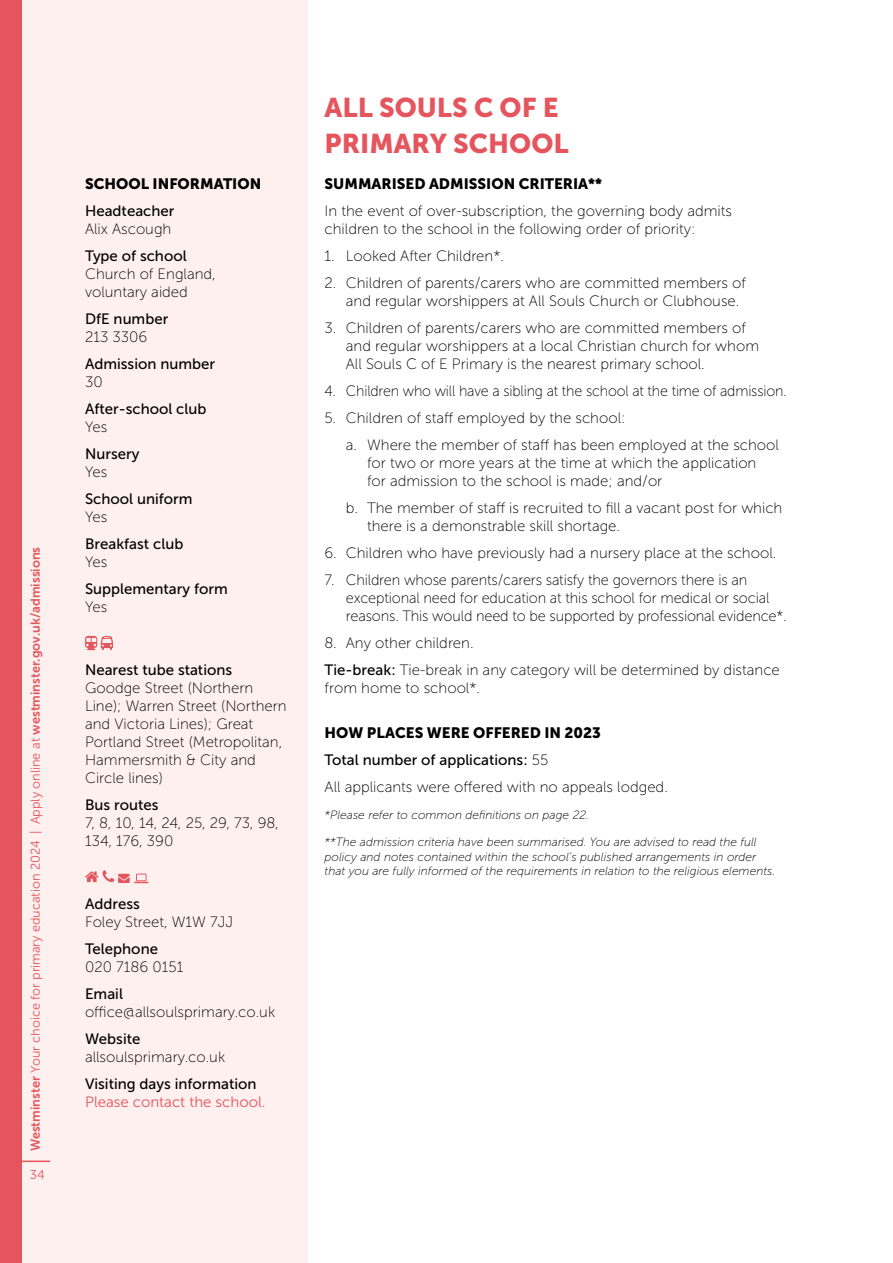
<style>
.page{position:relative;width:893px;height:1263px;background:#fff}
.page>*{position:absolute;margin:0;border:0;box-sizing:border-box;transform-origin:0 0}
.t1{font:27px/36px "Museo Sans 900";color:#e5555e}
.t2{font:15px/18px "Museo Sans 100";color:#000}
.t3{font:15px "Museo Sans 500";color:#000}
.t4{font:15px "Museo Sans 900";color:#000}
.t5{font:15px "Museo Sans 100";color:#000;scale:.95 1}
.t6{font:15px "Museo Sans 300";color:#e5555e}
.t7{font:12.75px "Museo Sans 300";color:#e5555e}
.t8{font:italic 12px/14.4px "Museo Sans 100";color:#000}
.s1{font-family:"Museo Sans 700"}
.s2{font-family:"Museo Sans 500"}
.s3{font-family:"Museo Sans 100"}
</style>
<div class="page">
<div style="left:0;top:0;width:308px;height:1263px;background:#fdf0ef"></div>
<div style="left:0;top:0;width:21px;height:1263px;background:#e5555e"></div>
<hr style="left:18px;top:1160px;width:32px;height:2px;background:#e5555e">
<svg style="left:85px;top:636px;width:28px;height:14px"></svg>
<svg style="left:85px;top:870px;width:64px;height:13px"></svg>
<p class="t7" style="left:28px;top:1151px;width:606px;rotate:-90deg"><span class="s1">Westminster</span> Your choice for primary education 2024 | Apply online at <span class="s1">westminster.gov.uk/admissions</span></p>
<p class="t7" style="left:30px;top:1168px;width:16px">34</p>
<p class="t4" style="left:85px;top:175px;width:178px">SCHOOL INFORMATION</p>
<p class="t3" style="left:85px;top:203px;width:91px">Headteacher</p>
<p class="t2" style="left:85px;top:220px;width:88px">Alix Ascough</p>
<p class="t3" style="left:85px;top:248px;width:103px">Type of school</p>
<p class="t2" style="left:85px;top:265px;width:132px">Church of England, voluntary aided</p>
<p class="t3" style="left:85px;top:311px;width:85px">DfE number</p>
<p class="t2" style="left:85px;top:328px;width:64px">213 3306</p>
<p class="t3" style="left:85px;top:356px;width:131px">Admission number</p>
<p class="t2" style="left:85px;top:373px;width:19px">30</p>
<p class="t3" style="left:85px;top:401px;width:123px">After-school club</p>
<p class="t2" style="left:85px;top:418px;width:24px">Yes</p>
<p class="t3" style="left:85px;top:446px;width:56px">Nursery</p>
<p class="t2" style="left:85px;top:463px;width:24px">Yes</p>
<p class="t3" style="left:85px;top:491px;width:109px">School uniform</p>
<p class="t2" style="left:85px;top:508px;width:24px">Yes</p>
<p class="t3" style="left:85px;top:536px;width:100px">Breakfast club</p>
<p class="t2" style="left:85px;top:553px;width:24px">Yes</p>
<p class="t3" style="left:85px;top:581px;width:144px">Supplementary form</p>
<p class="t2" style="left:85px;top:598px;width:24px">Yes</p>
<p class="t3" style="left:85px;top:662px;width:149px">Nearest tube stations</p>
<p class="t2" style="left:85px;top:679px;width:203px">Goodge Street (Northern<br>Line); Warren Street (Northern and Victoria Lines); Great<br>Portland Street (Metropolitan,<br>Hammersmith &amp; City and<br>Circle lines)</p>
<p class="t3" style="left:85px;top:797px;width:75px">Bus routes</p>
<p class="t2" style="left:85px;top:814px;width:195px">7, 8, 10, 14, 24, 25, 29, 73, 98,<br>134, 176, 390</p>
<p class="t3" style="left:85px;top:896px;width:56px">Address</p>
<p class="t2" style="left:85px;top:913px;width:150px">Foley Street, W1W 7JJ</p>
<p class="t3" style="left:85px;top:941px;width:74px">Telephone</p>
<p class="t2" style="left:85px;top:958px;width:100px">020 7186 0151</p>
<p class="t3" style="left:85px;top:986px;width:39px">Email</p>
<p class="t2" style="left:85px;top:1003px;width:192px">office@allsoulsprimary.co.uk</p>
<p class="t3" style="left:85px;top:1031px;width:57px">Website</p>
<p class="t2" style="left:85px;top:1048px;width:142px">allsoulsprimary.co.uk</p>
<p class="t3" style="left:85px;top:1076px;width:173px">Visiting days information</p>
<p class="t6" style="left:85px;top:1094px;width:182px">Please contact the school.</p>
<h1 class="t1" style="left:325px;top:89px;width:246px">ALL SOULS C OF E<br>PRIMARY SCHOOL</h1>
<p class="t4" style="left:325px;top:175px;width:279px">SUMMARISED ADMISSION CRITERIA**</p>
<p class="t2" style="left:325px;top:202px;width:409px">In the event of over-subscription, the governing body admits children to the school in the following order of priority:</p>
<p class="t2" style="left:325px;top:247px;width:181px">1. Looked After Children*.</p>
<p class="t2" style="left:346px;top:274px;width:402px;text-indent:-21px">2. Children of parents/carers who are committed members of and regular worshippers at All Souls Church or Clubhouse.</p>
<p class="t2" style="left:346px;top:319px;width:415px;text-indent:-21px">3. Children of parents/carers who are committed members of and regular worshippers at a local Christian church for whom<br>All Souls C of E Primary is the nearest primary school.</p>
<p class="t5" style="left:325px;top:383px;width:488px">4. Children who will have a sibling at the school at the time of admission.</p>
<p class="t2" style="left:346px;top:405px;width:435px;line-height:27px;text-indent:-21px">5. Children of staff employed by the school:<br>a. Where the member of staff has been employed at the school</p>
<p class="t2" style="left:367px;top:454px;width:391px">for two or more years at the time at which the application for admission to the school is made; and/or</p>
<p class="t2" style="left:367px;top:499px;width:417px;text-indent:-21px">b. The member of staff is recruited to fill a vacant post for which there is a demonstrable skill shortage.</p>
<p class="t2" style="left:325px;top:544px;width:453px">6. Children who have previously had a nursery place at the school.</p>
<p class="t2" style="left:346px;top:571px;width:442px;text-indent:-21px">7. Children whose parents/carers satisfy the governors there is an exceptional need for education at this school for medical or social reasons. This would need to be supported by professional evidence*.</p>
<p class="t2" style="left:325px;top:630px;width:457px;line-height:27px">8. Any other children.<br><span class="s2">Tie-break:</span> Tie-break in any category will be determined by distance</p>
<p class="t2" style="left:325px;top:679px;width:157px">from home to school*.</p>
<p class="t4" style="left:325px;top:724px;width:278px">HOW PLACES WERE OFFERED IN 2023</p>
<p class="t3" style="left:325px;top:752px;width:225px">Total number of applications: <span class="s3">55</span></p>
<p class="t2" style="left:325px;top:778px;width:345px">All applicants were offered with no appeals lodged.</p>
<p class="t8" style="left:325px;top:808px;width:266px">*Please refer to common definitions on page 22.</p>
<p class="t8" style="left:325px;top:835px;width:452px">**The admission criteria have been summarised. You are advised to read the full policy and notes contained within the school’s published arrangements in order that you are fully informed of the requirements in relation to the religious elements.</p>
</div>
